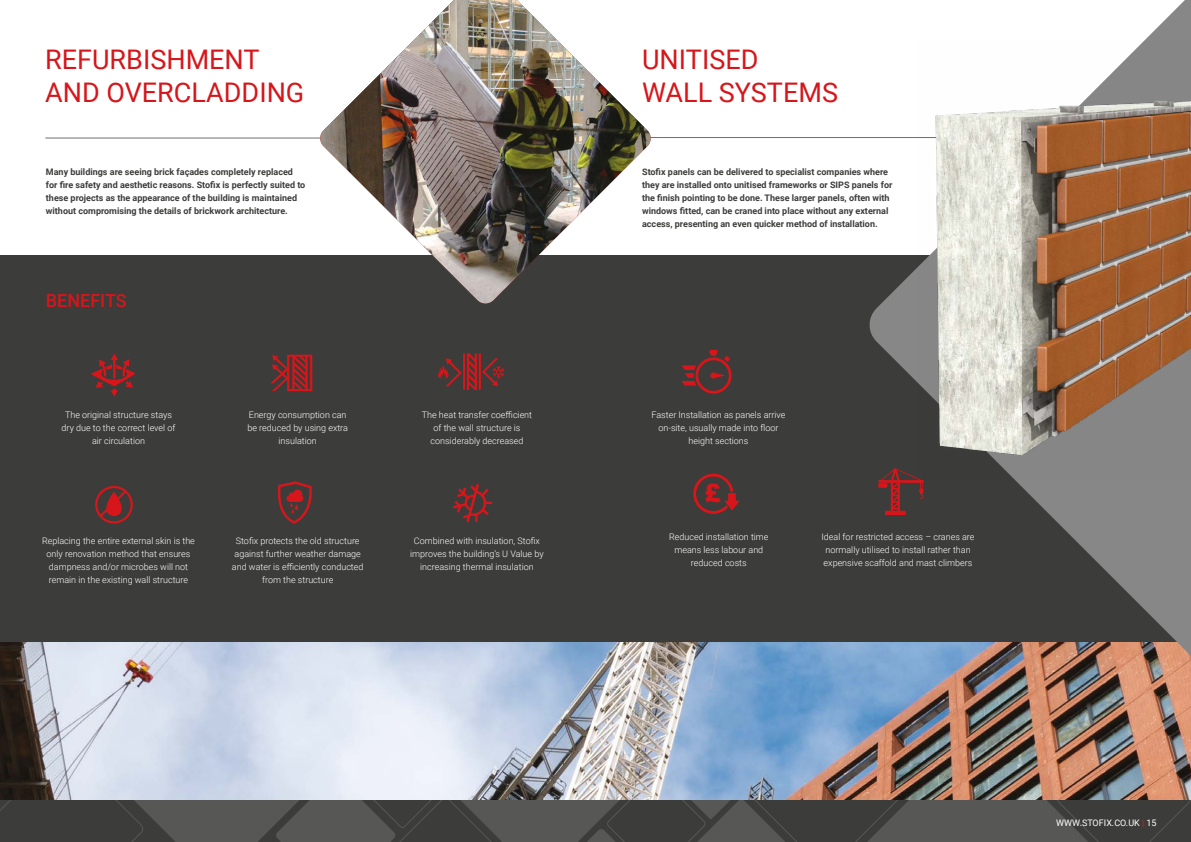
<style>
.page{position:relative;width:1191px;height:842px;background:#fff}
.page>*{position:absolute;margin:0;border:0;box-sizing:border-box;transform-origin:0 0}
.t1{font:27px/32.4px "Roboto";color:#d6161a}
.t2{font:900 25.1px "Arial";color:#d6161a}
.t3{font:500 18px "Roboto";color:#d6161a}
.t4{font:300 9px/13px "Roboto";color:#fff;text-align:center}
.t5{font:700 9px/13px "Roboto";color:#3c3c3b}
.t6{font:9px "Roboto";color:#fff}
.s1{color:#d51b1c}
</style>
<div class="page">
<div style="left:0;top:255px;width:1191px;height:387px;background:#3c3c3b"></div>
<img style="left:0;top:642px;width:1191px;height:159px">
<svg style="left:0;top:801px;width:1191px;height:41px;background:#494948"></svg>
<hr style="left:642px;top:137px;width:387px;height:1px;background:#706f6f">
<svg style="left:867px;top:0;width:324px;height:670px"></svg>
<img style="left:917px;top:42px;width:274px;height:437px">
<hr style="left:45px;top:138px;width:505px;height:1px;background:#706f6f">
<svg style="left:92px;top:354px;width:43px;height:43px"></svg>
<svg style="left:270px;top:354px;width:43px;height:38px"></svg>
<svg style="left:437px;top:353px;width:68px;height:37px"></svg>
<hr style="left:463px;top:353px;width:2px;height:37px;background:#d6161a">
<hr style="left:479px;top:353px;width:2px;height:37px;background:#d6161a">
<div style="left:95px;top:486px;width:38px;height:37px;border:2px solid #d6161a;border-radius:50%"></div>
<svg style="left:97px;top:488px;width:34px;height:31px"></svg>
<svg style="left:277px;top:481px;width:35px;height:43px"></svg>
<svg style="left:453px;top:484px;width:40px;height:39px"></svg>
<svg style="left:709px;top:350px;width:8px;height:6px"></svg>
<svg style="left:681px;top:365px;width:15px;height:21px"></svg>
<svg style="left:724px;top:356px;width:6px;height:6px"></svg>
<svg style="left:710px;top:372px;width:14px;height:7px"></svg>
<div style="left:695px;top:357px;width:36px;height:37px;border:3px solid #d6161a;border-radius:50%"></div>
<svg style="left:693px;top:473px;width:46px;height:41px"></svg>
<svg style="left:878px;top:468px;width:45px;height:47px"></svg>
<img style="left:319px;top:0;width:332px;height:304px">
<h1 class="t1" style="left:45px;top:42px;width:261px">REFURBISHMENT<br>AND OVERCLADDING</h1>
<h1 class="t1" style="left:642px;top:42px;width:197px">UNITISED<br>WALL SYSTEMS</h1>
<p class="t5" style="left:46px;top:165px;width:261px">Many buildings are seeing brick façades completely replaced for fire safety and aesthetic reasons. Stofix is perfectly suited to these projects as the appearance of the building is maintained without compromising the details of brickwork architecture.</p>
<h3 class="t3" style="left:46px;top:288px;width:82px">BENEFITS</h3>
<p class="t4" style="left:62px;top:408px;width:115px">The original structure stays dry due to the correct level of air circulation</p>
<p class="t4" style="left:247px;top:408px;width:102px">Energy consumption can be reduced by using extra insulation</p>
<p class="t4" style="left:422px;top:408px;width:112px">The heat transfer coefficient of the wall structure is considerably decreased</p>
<p class="t4" style="left:42px;top:534px;width:154px">Replacing the entire external skin is the only renovation method that ensures dampness and/or microbes will not remain in the existing wall structure</p>
<p class="t4" style="left:232px;top:534px;width:133px">Stofix protects the old structure against further weather damage and water is efficiently conducted from the structure</p>
<p class="t4" style="left:410px;top:534px;width:135px">Combined with insulation, Stofix improves the building’s U Value by increasing thermal insulation</p>
<p class="t5" style="left:642px;top:165px;width:252px">Stofix panels can be delivered to specialist companies where they are installed onto unitised frameworks or SIPS panels for the finish pointing to be done. These larger panels, often with windows fitted, can be craned into place without any external access, presenting an even quicker method of installation.</p>
<p class="t4" style="left:651px;top:408px;width:135px">Faster Installation as panels arrive on-site, usually made into floor height sections</p>
<h2 class="t2" style="left:704px;top:475px;width:18px">£</h2>
<p class="t4" style="left:669px;top:530px;width:101px">Reduced installation time means less labour and reduced costs</p>
<p class="t4" style="left:821px;top:530px;width:154px;text-align:left">Ideal for restricted access – cranes are normally utilised to install rather than expensive scaffold and mast climbers</p>
<p class="t6" style="left:1056px;top:816px;width:102px">WWW.STOFIX.CO.UK <span class="s1">|</span> 15</p>
</div>
